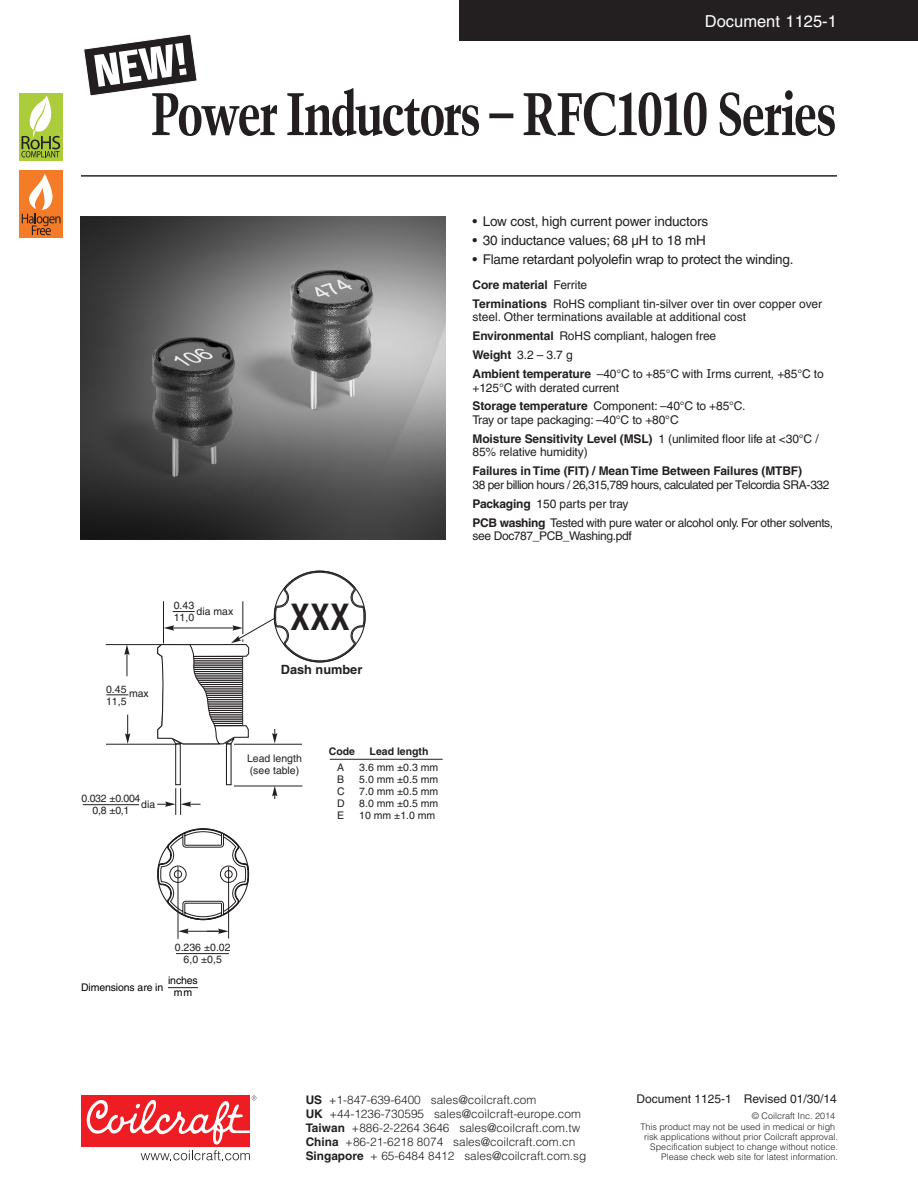
<style>
.page{position:relative;width:918px;height:1188px;background:#fff}
.page>*{position:absolute;margin:0;border:0;box-sizing:border-box;transform-origin:0 0}
.Headline{font:700 condensed 60px "Trump Mediaeval";letter-spacing:-.045em;color:#231f20}
.t1{font:700 36.75px "Helvetica";color:#231f20;scale:.78 1}
.Document_number{font:16.5px "Helvetica";color:#fff}
.t2{font:13.5px "Helvetica";letter-spacing:-.01em;color:#231f20}
.t3{font:700 12.75px "Helvetica";color:#231f20}
.Points{font:12px/13.5px "Helvetica";letter-spacing:-.01em;color:#231f20}
.Points-2{font:12px/13.5px "Helvetica";letter-spacing:-.04em;color:#231f20}
.Points-3{font:12px/13.5px "Helvetica";letter-spacing:-.03em;color:#231f20}
.Points-4{font:700 12px "Helvetica";letter-spacing:-.01em;color:#231f20}
.t4{font:300 11.85px "Helvetica";color:#231f20}
.t5{font:700 11.85px/14.1px "Helvetica";color:#231f20}
.t6{font:10.5px/12.1px "Helvetica";color:#231f20}
.Dimensions{font:10.5px/12px "Helvetica";letter-spacing:-.01em;color:#000;text-align:center}
.t7{font:700 10.5px "Helvetica";color:#231f20}
.t8{font:300 9px/9.9px "Helvetica";color:#231f20;text-align:right}
.s1{font-weight:400}
.s2{font-weight:700}
.s3{font-family:"Verdana"}
</style>
<div class="page">
<div style="left:81px;top:1096px;width:169px;height:51px;background:#ee1d23"></div>
<svg style="left:86px;top:1096px;width:170px;height:64px"></svg>
<div style="left:19px;top:93px;width:44px;height:67px;background:#abcc3b"></div>
<svg style="left:21px;top:96px;width:39px;height:61px"></svg>
<div style="left:19px;top:171px;width:44px;height:67px;background:#f47b28"></div>
<svg style="left:22px;top:174px;width:39px;height:61px"></svg>
<svg style="left:83px;top:34px;width:114px;height:62px"></svg>
<div style="left:459px;top:0;width:459px;height:40px;background:#231f20"></div>
<hr style="left:81px;top:176px;width:756px;height:1px;background:#231f20">
<hr style="left:176px;top:953px;width:53px;height:1px;background:#231f20">
<svg style="left:207px;top:929px;width:21px;height:5px"></svg>
<hr style="left:183px;top:931px;width:40px;height:1px;background:#231f20">
<svg style="left:179px;top:929px;width:10px;height:5px"></svg>
<hr style="left:106px;top:644px;width:55px;height:1px;background:#231f20">
<hr style="left:106px;top:744px;width:71px;height:1px;background:#231f20">
<svg style="left:125px;top:715px;width:5px;height:29px"></svg>
<svg style="left:124px;top:644px;width:6px;height:32px"></svg>
<svg style="left:106px;top:694px;width:22px;height:1px"></svg>
<hr style="left:83px;top:804px;width:56px;height:1px;background:#231f20">
<hr style="left:228px;top:867px;width:1px;height:71px;background:#231f20">
<hr style="left:178px;top:867px;width:1px;height:72px;background:#231f20">
<hr style="left:330px;top:759px;width:113px;height:1px;background:#231f20">
<svg style="left:157px;top:828px;width:93px;height:92px"></svg>
<svg style="left:157px;top:570px;width:209px;height:245px"></svg>
<hr style="left:168px;top:987px;width:30px;height:1px;background:#231f20">
<img style="left:81px;top:216px;width:365px;height:324px">
<p class="Document_number" style="left:705px;top:11px;width:134px">Document 1125-1</p>
<p class="Headline" style="left:151px;top:76px;width:688px">Power Inductors – RFC1010 Series</p>
<p class="t2" style="left:472px;top:214px;width:237px">• Low cost, high current power inductors</p>
<p class="t2" style="left:472px;top:233px;width:235px">• 30 inductance values; 68 µH to 18 mH</p>
<p class="t2" style="left:472px;top:251px;width:322px">• Flame retardant polyolefin wrap to protect the winding.</p>
<p class="t6" style="left:106px;top:683px;width:22px">0.45<br>11,5</p>
<p class="t6" style="left:129px;top:688px;width:21px">max</p>
<p class="t6" style="left:82px;top:793px;width:60px;text-align:center">0.032 ±0.004<br>0,8 ±0,1</p>
<p class="t6" style="left:141px;top:798px;width:16px">dia</p>
<p class="t6" style="left:174px;top:599px;width:22px">0.43<br>11,0</p>
<p class="t6" style="left:197px;top:605px;width:38px">dia max</p>
<p class="t1" style="left:290px;top:594px;width:77px">XXX</p>
<p class="t3" style="left:281px;top:661px;width:83px">Dash number</p>
<p class="t6" style="left:247px;top:753px;width:56px">Lead length (see table)</p>
<p class="t7" style="left:329px;top:745px;width:28px">Code</p>
<p class="t7" style="left:370px;top:745px;width:60px">Lead length</p>
<p class="t6" style="left:337px;top:761px;width:9px">A</p>
<p class="t6" style="left:359px;top:761px;width:81px">3.6 mm ±0.3 mm</p>
<p class="t6" style="left:337px;top:773px;width:9px">B</p>
<p class="t6" style="left:359px;top:773px;width:81px">5.0 mm ±0.5 mm</p>
<p class="t6" style="left:337px;top:785px;width:9px">C</p>
<p class="t6" style="left:359px;top:785px;width:81px">7.0 mm ±0.5 mm</p>
<p class="t6" style="left:337px;top:798px;width:9px">D</p>
<p class="t6" style="left:359px;top:798px;width:81px">8.0 mm ±0.5 mm</p>
<p class="t6" style="left:337px;top:810px;width:9px">E</p>
<p class="t6" style="left:359px;top:810px;width:78px">10 mm ±1.0 mm</p>
<p class="Points-4" style="left:472px;top:277px;width:116px">Core material <span class="s1">Ferrite</span></p>
<p class="Points" style="left:472px;top:297px;width:351px"><span class="s2">Terminations</span> RoHS compliant tin-silver over tin over copper over steel. Other terminations available at additional cost</p>
<p class="Points" style="left:472px;top:329px;width:245px"><span class="s2">Environmental</span> RoHS compliant, halogen free</p>
<p class="Points" style="left:472px;top:348px;width:102px"><span class="s2">Weight</span> 3.2 – 3.7 g</p>
<p class="Points" style="left:472px;top:367px;width:353px"><span class="s2">Ambient temperature</span> –40°C to +85°C with <span class="s3">I</span>rms current, +85°C to +125°C with derated current</p>
<p class="Points" style="left:472px;top:399px;width:275px"><span class="s2">Storage temperature</span> Component: –40°C to +85°C.<br>Tray or tape packaging: –40°C to +80°C</p>
<p class="Points" style="left:472px;top:432px;width:348px"><span class="s2">Moisture Sensitivity Level (MSL)</span> 1 (unlimited floor life at &lt;30°C /<br>85% relative humidity)</p>
<p class="Points-2" style="left:472px;top:464px;width:359px"><span class="s2">Failures in Time (FIT) / Mean Time Between Failures (MTBF)<br></span>38 per billion hours / 26,315,789 hours, calculated per Telcordia SRA-332</p>
<p class="Points" style="left:472px;top:497px;width:158px"><span class="s2">Packaging</span> 150 parts per tray</p>
<p class="Points-3" style="left:472px;top:516px;width:362px"><span class="s2">PCB washing</span> Tested with pure water or alcohol only. For other solvents, see Doc787_PCB_Washing.pdf</p>
<p class="t6" style="left:175px;top:941px;width:57px;text-align:center">0.236 ±0.02<br>6,0 ±0,5</p>
<p class="Dimensions" style="left:81px;top:981px;width:84px">Dimensions are in</p>
<p class="Dimensions" style="left:168px;top:975px;width:31px">inches mm</p>
<p class="t4" style="left:329px;top:1092px;width:209px">+1-847-639-6400 sales@coilcraft.com</p>
<p class="t4" style="left:329px;top:1106px;width:253px">+44-1236-730595 sales@coilcraft-europe.com</p>
<p class="t4" style="left:352px;top:1121px;width:230px">+886-2-2264 3646 sales@coilcraft.com.tw</p>
<p class="t4" style="left:345px;top:1135px;width:232px">+86-21-6218 8074 sales@coilcraft.com.cn</p>
<p class="t4" style="left:370px;top:1149px;width:218px">+ 65-6484 8412 sales@coilcraft.com.sg</p>
<p class="t5" style="left:306px;top:1093px;width:59px">US<br>UK<br>Taiwan<br>China<br>Singapore</p>
<p class="Points" style="left:637px;top:1092px;width:202px">Document 1125-1 Revised 01/30/14</p>
<p class="t8" style="left:640px;top:1110px;width:196px;line-height:11.4px">© Coilcraft Inc. 2014<br>This product may not be used in medical or high</p>
<p class="t8" style="left:644px;top:1132px;width:195px">risk applications without prior Coilcraft approval.<br>Specification subject to change without notice.<br>Please check web site for latest information.</p>
</div>
